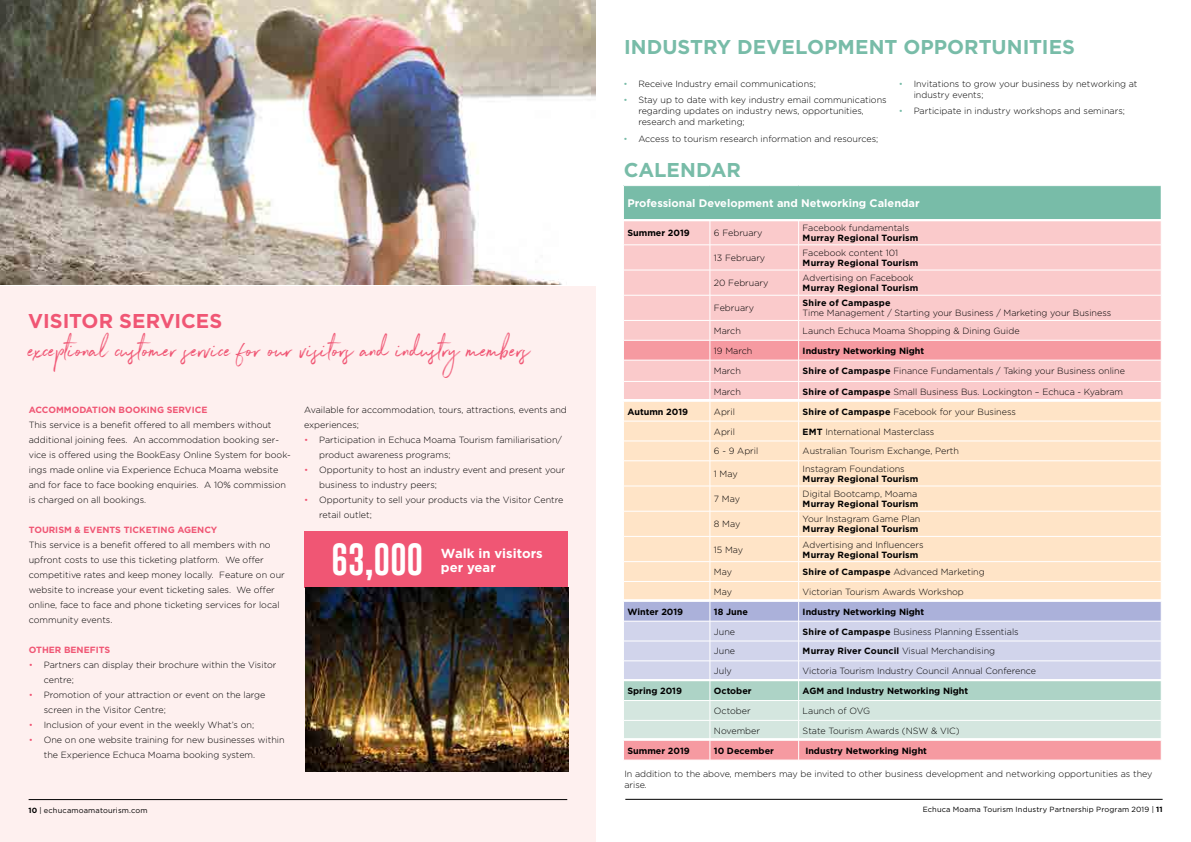
<style>
.page{position:relative;width:1191px;height:842px;background:#fff}
.page>*{position:absolute;margin:0;border:0;box-sizing:border-box;transform-origin:0 0}
.t1{font:32.8px "Gobold";color:#fff}
.t2{font:28.1px "Northwell";color:#f05674}
.t3{font:700 20px "Gotham";color:#78bca8}
.t4{font:700 20px "Gotham";color:#f05674}
.t5{font:700 13.1px/14.5px "Gotham";color:#fff}
.t6{font:700 11px "Gotham";color:#fff}
.t7{font:300 9px/15px "Gotham";color:#000}
.t8{font:700 9px "Gotham";color:#000}
.t9{font:700 9px "Gotham";color:#f05674}
.t10{font:7.5px "Gotham";letter-spacing:.02em;color:#000}
.s1{color:#78bca8}
.s2{color:#f05674}
.s3{font-weight:700}
</style>
<div class="page">
<div style="left:0;top:287px;width:595px;height:555px;background:#fef0ef"></div>
<hr style="left:625px;top:799px;width:537px;height:1px;background:#000">
<hr style="left:29px;top:799px;width:538px;height:1px;background:#000">
<div style="left:305px;top:531px;width:263px;height:57px;background:#f05674"></div>
<img style="left:0;top:0;width:595px;height:285px">
<img style="left:305px;top:588px;width:263px;height:183px">
<div style="left:623px;top:186px;width:538px;height:34px;background:#78bca8"></div>
<hr style="left:623px;top:186px;width:1px;height:33px;background:#fff">
<svg style="left:624px;top:221px;width:537px;height:539px;background:#efd4ce"></svg>
<hr style="left:622px;top:219px;width:553px;height:2px;background:#fff">
<hr style="left:622px;top:399px;width:553px;height:2px;background:#fff">
<hr style="left:622px;top:599px;width:554px;height:2px;background:#fff">
<hr style="left:622px;top:679px;width:554px;height:2px;background:#fff">
<hr style="left:622px;top:738px;width:554px;height:2px;background:#fff">
<h3 class="t3" style="left:624px;top:34px;width:452px">INDUSTRY DEVELOPMENT OPPORTUNITIES</h3>
<p class="t7" style="left:623px;top:76px;width:194px"><span class="s1">•</span> Receive Industry email communications;</p>
<p class="t7" style="left:638px;top:95px;width:250px;line-height:10.8px;text-indent:-15px"><span class="s1">•</span> Stay up to date with key industry email communications regarding updates on industry news, opportunities, research and marketing;</p>
<p class="t7" style="left:623px;top:131px;width:256px"><span class="s1">•</span> Access to tourism research information and resources;</p>
<h3 class="t3" style="left:624px;top:157px;width:119px">CALENDAR</h3>
<p class="t7" style="left:913px;top:78px;width:225px;line-height:10.8px;text-indent:-15px"><span class="s1">•</span> Invitations to grow your business by networking at industry events;</p>
<p class="t7" style="left:898px;top:103px;width:228px"><span class="s1">•</span> Participate in industry workshops and seminars;</p>
<p class="t6" style="left:627px;top:196px;width:294px">Professional Development and Networking Calendar</p>
<p class="t8" style="left:627px;top:227px;width:64px">Summer 2019</p>
<p class="t7" style="left:714px;top:225px;width:50px">6 February</p>
<p class="t7" style="left:802px;top:220px;width:108px">Facebook fundamentals</p>
<p class="t8" style="left:802px;top:232px;width:117px">Murray Regional Tourism</p>
<h3 class="t4" style="left:28px;top:307px;width:195px">VISITOR SERVICES</h3>
<h2 class="t2" style="left:28px;top:330px;width:503px">exceptional customer service for our visitors and industry members</h2>
<p class="t9" style="left:29px;top:403px;width:180px">ACCOMMODATION BOOKING SERVICE</p>
<p class="t7" style="left:29px;top:417px;width:264px">This service is a benefit offered to all members without additional joining fees. An accommodation booking ser&shy;vice is offered using the BookEasy Online System for book&shy;ings made online via Experience Echuca Moama website and for face to face booking enquiries. A 10% commission is charged on all bookings.</p>
<p class="t9" style="left:29px;top:523px;width:190px">TOURISM &amp; EVENTS TICKETING AGENCY</p>
<p class="t7" style="left:29px;top:537px;width:257px">This service is a benefit offered to all members with no upfront costs to use this ticketing platform. We offer competitive rates and keep money locally. Feature on our website to increase your event ticketing sales. We offer online, face to face and phone ticketing services for local community events.</p>
<p class="t9" style="left:29px;top:643px;width:83px">OTHER BENEFITS</p>
<p class="t7" style="left:44px;top:657px;width:234px;text-indent:-15px"><span class="s2">•</span> Partners can display their brochure within the Visitor centre;</p>
<p class="t7" style="left:44px;top:687px;width:223px;text-indent:-15px"><span class="s2">•</span> Promotion of your attraction or event on the large screen in the Visitor Centre;</p>
<p class="t7" style="left:29px;top:717px;width:227px"><span class="s2">•</span> Inclusion of your event in the weekly What’s on;</p>
<p class="t7" style="left:44px;top:732px;width:242px;text-indent:-15px"><span class="s2">•</span> One on one website training for new businesses within the Experience Echuca Moama booking system.</p>
<p class="t7" style="left:304px;top:402px;width:264px">Available for accommodation, tours, attractions, events and experiences;</p>
<p class="t7" style="left:319px;top:432px;width:244px;text-indent:-15px"><span class="s2">•</span> Participation in Echuca Moama Tourism familiarisation/ product awareness programs;</p>
<p class="t7" style="left:319px;top:462px;width:247px;text-indent:-15px"><span class="s2">•</span> Opportunity to host an industry event and present your business to industry peers;</p>
<p class="t7" style="left:319px;top:492px;width:246px;text-indent:-15px"><span class="s2">•</span> Opportunity to sell your products via the Visitor Centre retail outlet;</p>
<h1 class="t1" style="left:331px;top:538px;width:94px">63,000</h1>
<h3 class="t5" style="left:441px;top:546px;width:103px">Walk in visitors per year</h3>
<p class="t7" style="left:714px;top:250px;width:53px">13 February</p>
<p class="t7" style="left:802px;top:245px;width:97px">Facebook content 101</p>
<p class="t8" style="left:802px;top:257px;width:117px">Murray Regional Tourism</p>
<p class="t7" style="left:714px;top:275px;width:56px">20 February</p>
<p class="t7" style="left:802px;top:270px;width:112px">Advertising on Facebook</p>
<p class="t8" style="left:802px;top:282px;width:117px">Murray Regional Tourism</p>
<p class="t7" style="left:714px;top:300px;width:42px">February</p>
<p class="t8" style="left:802px;top:297px;width:89px">Shire of Campaspe</p>
<p class="t7" style="left:802px;top:305px;width:310px">Time Management / Starting your Business / Marketing your Business</p>
<p class="t7" style="left:714px;top:323px;width:29px">March</p>
<p class="t7" style="left:802px;top:323px;width:218px">Launch Echuca Moama Shopping &amp; Dining Guide</p>
<p class="t7" style="left:714px;top:343px;width:40px">19 March</p>
<p class="t8" style="left:802px;top:345px;width:123px">Industry Networking Night</p>
<p class="t7" style="left:714px;top:363px;width:29px">March</p>
<p class="t7" style="left:802px;top:363px;width:324px"><span class="s3">Shire of Campaspe</span> Finance Fundamentals / Taking your Business online</p>
<p class="t7" style="left:714px;top:384px;width:29px">March</p>
<p class="t7" style="left:802px;top:384px;width:322px"><span class="s3">Shire of Campaspe</span> Small Business Bus. Lockington – Echuca - Kyabram</p>
<p class="t8" style="left:627px;top:406px;width:62px">Autumn 2019</p>
<p class="t7" style="left:714px;top:404px;width:23px">April</p>
<p class="t7" style="left:802px;top:404px;width:215px"><span class="s3">Shire of Campaspe</span> Facebook for your Business</p>
<p class="t7" style="left:714px;top:424px;width:23px">April</p>
<p class="t7" style="left:802px;top:424px;width:133px"><span class="s3">EMT</span> International Masterclass</p>
<p class="t7" style="left:714px;top:443px;width:46px">6 - 9 April</p>
<p class="t7" style="left:802px;top:443px;width:158px">Australian Tourism Exchange, Perth</p>
<p class="t7" style="left:714px;top:466px;width:25px">1 May</p>
<p class="t7" style="left:802px;top:461px;width:104px">Instagram Foundations</p>
<p class="t8" style="left:802px;top:473px;width:117px">Murray Regional Tourism</p>
<p class="t7" style="left:714px;top:491px;width:28px">7 May</p>
<p class="t7" style="left:802px;top:486px;width:116px">Digital Bootcamp, Moama</p>
<p class="t8" style="left:802px;top:498px;width:117px">Murray Regional Tourism</p>
<p class="t7" style="left:714px;top:516px;width:28px">8 May</p>
<p class="t7" style="left:802px;top:511px;width:119px">Your Instagram Game Plan</p>
<p class="t8" style="left:802px;top:523px;width:117px">Murray Regional Tourism</p>
<p class="t7" style="left:714px;top:542px;width:31px">15 May</p>
<p class="t7" style="left:802px;top:537px;width:122px">Advertising and Influencers</p>
<p class="t8" style="left:802px;top:548px;width:117px">Murray Regional Tourism</p>
<p class="t7" style="left:714px;top:564px;width:20px">May</p>
<p class="t7" style="left:802px;top:564px;width:184px"><span class="s3">Shire of Campaspe</span> Advanced Marketing</p>
<p class="t7" style="left:714px;top:584px;width:20px">May</p>
<p class="t7" style="left:802px;top:584px;width:163px">Victorian Tourism Awards Workshop</p>
<p class="t8" style="left:627px;top:606px;width:57px">Winter 2019</p>
<p class="t8" style="left:714px;top:606px;width:35px">18 June</p>
<p class="t8" style="left:802px;top:606px;width:123px">Industry Networking Night</p>
<p class="t7" style="left:714px;top:624px;width:23px">June</p>
<p class="t7" style="left:802px;top:624px;width:217px"><span class="s3">Shire of Campaspe</span> Business Planning Essentials</p>
<p class="t7" style="left:714px;top:643px;width:23px">June</p>
<p class="t7" style="left:802px;top:643px;width:194px"><span class="s3">Murray River Council</span> Visual Merchandising</p>
<p class="t7" style="left:714px;top:663px;width:19px">July</p>
<p class="t7" style="left:802px;top:663px;width:235px">Victoria Tourism Industry Council Annual Conference</p>
<p class="t8" style="left:627px;top:685px;width:56px">Spring 2019</p>
<p class="t8" style="left:714px;top:685px;width:39px">October</p>
<p class="t8" style="left:802px;top:685px;width:167px">AGM and Industry Networking Night</p>
<p class="t7" style="left:714px;top:703px;width:38px">October</p>
<p class="t7" style="left:802px;top:703px;width:69px">Launch of OVG</p>
<p class="t7" style="left:714px;top:723px;width:48px">November</p>
<p class="t7" style="left:802px;top:723px;width:159px">State Tourism Awards (NSW &amp; VIC)</p>
<p class="t8" style="left:627px;top:744px;width:64px">Summer 2019</p>
<p class="t8" style="left:714px;top:744px;width:62px">10 December</p>
<p class="t8" style="left:805px;top:744px;width:123px">Industry Networking Night</p>
<p class="t7" style="left:624px;top:768px;width:530px;line-height:10.8px">In addition to the above, members may be invited to other business development and networking opportunities as they arise.</p>
<p class="t10" style="left:28px;top:805px;width:121px"><span class="s3">10</span> | echucamoamatourism.com</p>
<p class="t10" style="left:922px;top:805px;width:241px">Echuca Moama Tourism Industry Partnership Program 2019 | <span class="s3">11</span></p>
</div>
